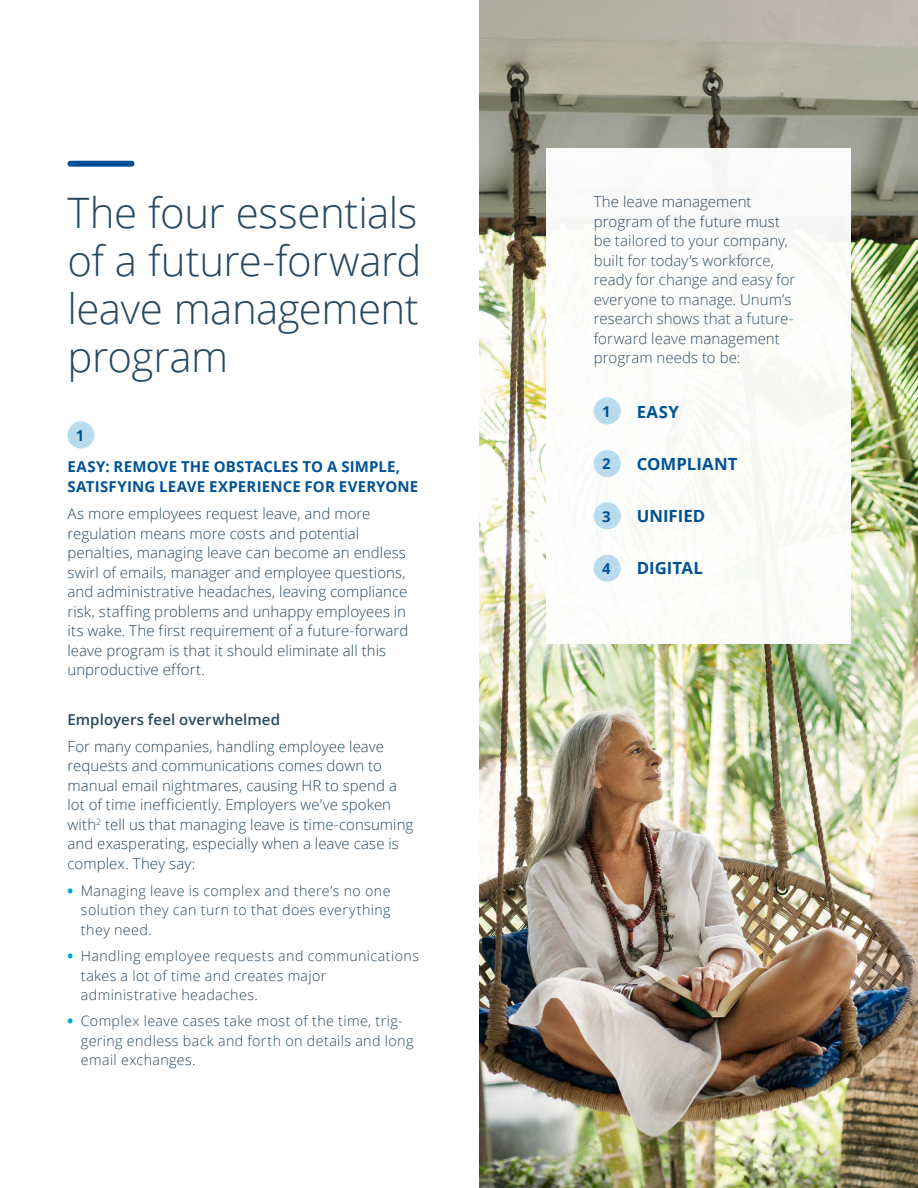
<style>
.page{position:relative;width:918px;height:1188px;background:#fff}
.page>*{position:absolute;margin:0;border:0;box-sizing:border-box;transform-origin:0 0}
.t1{font:300 42px/48px "Open Sans";letter-spacing:-.01em;color:#27485f;text-align:justify}
.t2{font:700 16.8px "Open Sans";color:#005295}
.t3{font:300 15px/19.5px "Open Sans";letter-spacing:.005em;color:#27485f}
.t4{font:700 15px/19.5px "Open Sans";letter-spacing:.01em;color:#005295}
.t5{font:600 15px "Open Sans";letter-spacing:.01em;color:#25495f}
.t6{font:300 14.25px/19.5px "Open Sans";letter-spacing:.03em;color:#27485f}
.s1{font-weight:800;color:#00a5d7}
</style>
<div class="page">
<img style="left:479px;top:0;width:439px;height:1188px">
<div style="left:67px;top:161px;width:67px;height:6px;background:#005295;border-radius:3px"></div>
<div style="left:68px;top:422px;width:26px;height:27px;background:#b8dced;border-radius:50%"></div>
<div style="left:546px;top:148px;width:304px;height:496px;background:#fff"></div>
<div style="left:594px;top:397px;width:27px;height:27px;background:#b8dced;border-radius:50%"></div>
<div style="left:594px;top:450px;width:27px;height:27px;background:#b8dced;border-radius:50%"></div>
<div style="left:594px;top:502px;width:27px;height:27px;background:#b8dced;border-radius:50%"></div>
<div style="left:594px;top:555px;width:27px;height:27px;background:#b8dced;border-radius:50%"></div>
<h1 class="t1" style="left:68px;top:188px;width:356px">The four essentials of a future-forward leave management program</h1>
<p class="t4" style="left:76px;top:425px;width:10px">1</p>
<p class="t4" style="left:68px;top:457px;width:352px">EASY: REMOVE THE OBSTACLES TO A SIMPLE,<br>SATISFYING LEAVE EXPERIENCE FOR EVERYONE</p>
<p class="t3" style="left:68px;top:503px;width:342px">As more employees request leave, and more regulation means more costs and potential penalties, managing leave can become an endless swirl of emails, manager and employee questions, and administrative headaches, leaving compliance risk, staffing problems and unhappy employees in its wake. The first requirement of a future-forward leave program is that it should eliminate all this unproductive effort.</p>
<p class="t5" style="left:68px;top:709px;width:214px">Employers feel overwhelmed</p>
<p class="t3" style="left:67px;top:736px;width:347px">For many companies, handling employee leave requests and communications comes down to manual email nightmares, causing HR to spend a lot of time inefficiently. Employers we’ve spoken with<sup>2</sup> tell us that managing leave is time-consuming and exasperating, especially when a leave case is complex. They say:</p>
<p class="t6" style="left:81px;top:881px;width:311px;text-align:justify;text-indent:-13px"><span class="s1">•</span> Managing leave is complex and there’s no one solution they can turn to that does everything they need.</p>
<p class="t6" style="left:81px;top:946px;width:339px;text-indent:-13px"><span class="s1">•</span> Handling employee requests and communications takes a lot of time and creates major administrative headaches.</p>
<p class="t6" style="left:81px;top:1011px;width:334px;text-indent:-13px"><span class="s1">•</span> Complex leave cases take most of the time, trig&shy;gering endless back and forth on details and long email exchanges.</p>
<p class="t3" style="left:594px;top:192px;width:203px">The leave management program of the future must be tailored to your company, built for today’s workforce, ready for change and easy for everyone to manage. Unum’s research shows that a future&shy;forward leave management program needs to be:</p>
<p class="t4" style="left:602px;top:401px;width:10px">1</p>
<p class="t2" style="left:637px;top:400px;width:44px">EASY</p>
<p class="t2" style="left:637px;top:452px;width:102px">COMPLIANT</p>
<p class="t2" style="left:637px;top:504px;width:70px">UNIFIED</p>
<p class="t2" style="left:637px;top:557px;width:68px">DIGITAL</p>
<p class="t4" style="left:602px;top:454px;width:10px">2</p>
<p class="t4" style="left:602px;top:506px;width:10px">3</p>
<p class="t4" style="left:602px;top:558px;width:10px">4</p>
</div>
